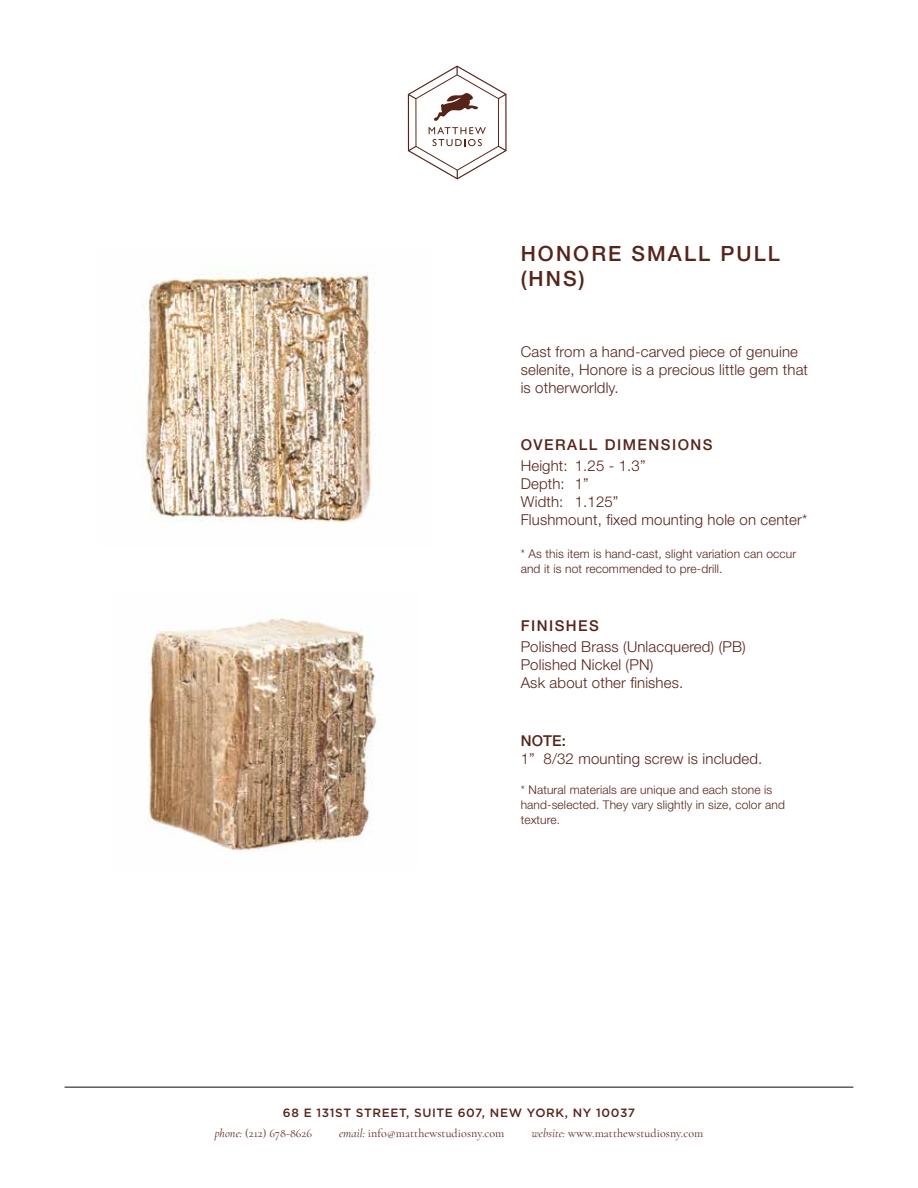
<style>
.page{position:relative;width:918px;height:1188px;background:#fff}
.page>*{position:absolute;margin:0;border:0;box-sizing:border-box;transform-origin:0 0}
.t1{font:500 21px/25.2px "Helvetica Neue LT Pro";letter-spacing:.1em;color:#56241a}
.t2{font:300 15px/18px "Helvetica Neue LT Pro";letter-spacing:.01em;color:#56241a}
.t3{font:500 15px "Helvetica Neue LT Pro";letter-spacing:.1em;color:#56241a}
.t4{font:300 12px/15px "Helvetica Neue LT Pro";letter-spacing:.01em;color:#56241a}
.t5{font:12px "Cormorant";letter-spacing:.005em;color:#56241a}
.t6{font:500 12px "Gotham Pro";letter-spacing:.05em;color:#56241a}
.s1{font-style:italic}
</style>
<div class="page">
<hr style="left:65px;top:1087px;width:788px;height:1px;background:#231f20">
<svg style="left:408px;top:66px;width:99px;height:113px"></svg>
<img style="left:142px;top:263px;width:233px;height:260px">
<img style="left:148px;top:617px;width:230px;height:235px">
<h1 class="t1" style="left:521px;top:241px;width:261px">HONORE SMALL PULL (HNS)</h1>
<p class="t2" style="left:521px;top:342px;width:289px">Cast from a hand-carved piece of genuine selenite, Honore is a precious little gem that is otherworldly.</p>
<p class="t3" style="left:521px;top:435px;width:193px">OVERALL DIMENSIONS</p>
<p class="t2" style="left:521px;top:456px;width:288px">Height: 1.25 - 1.3”<br>Depth: 1”<br>Width: 1.125”<br>Flushmount, fixed mounting hole on center*</p>
<p class="t4" style="left:521px;top:546px;width:277px">* As this item is hand-cast, slight variation can occur and it is not recommended to pre-drill.</p>
<p class="t3" style="left:521px;top:617px;width:80px">FINISHES</p>
<p class="t2" style="left:521px;top:638px;width:227px">Polished Brass (Unlacquered) (PB)<br>Polished Nickel (PN)<br>Ask about other finishes.</p>
<p class="t3" style="left:521px;top:732px;width:47px">NOTE:</p>
<p class="t2" style="left:521px;top:749px;width:243px">1” 8/32 mounting screw is included.</p>
<p class="t4" style="left:521px;top:782px;width:266px">* Natural materials are unique and each stone is hand-selected. They vary slightly in size, color and texture.</p>
<p class="t6" style="left:283px;top:1106px;width:354px">68 E 131ST STREET, SUITE 607, NEW YORK, NY 10037</p>
<p class="t5" style="left:215px;top:1126px;width:99px"><span class="s1">phone:</span> (212) 678-8626</p>
<p class="t5" style="left:339px;top:1126px;width:167px"><span class="s1">email:</span> info@matthewstudiosny.com</p>
<p class="t5" style="left:531px;top:1126px;width:173px"><span class="s1">website:</span> www.matthewstudiosny.com</p>
</div>
